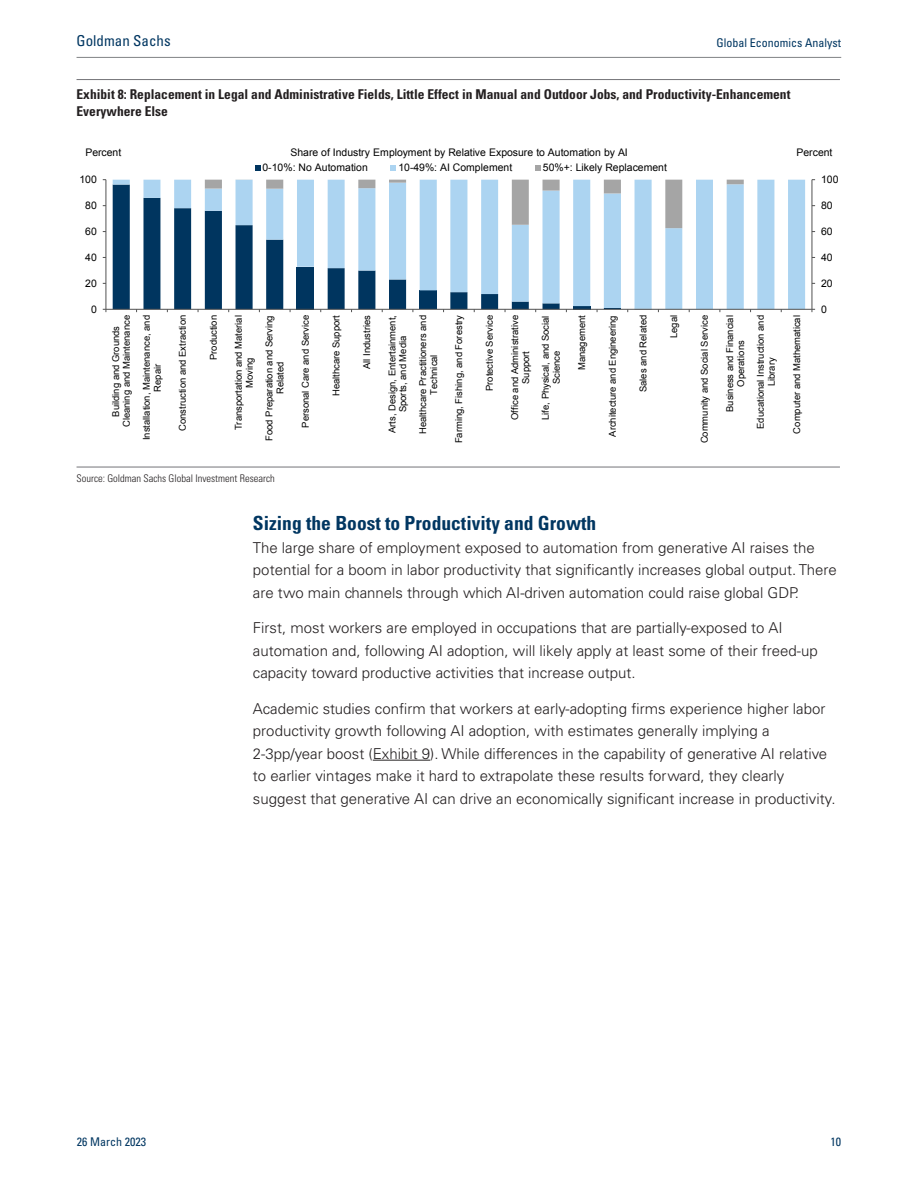
<style>
.page{position:relative;width:918px;height:1188px;background:#fff}
.page>*{position:absolute;margin:0;border:0;box-sizing:border-box;transform-origin:0 0}
.t1{font:700 condensed 19.5px "Univers LT Std";color:#003661}
.t2{font:300 15px/22.5px "Univers LT Std";color:#231f20}
.t3{font:condensed 15px "Univers LT Std";color:#003661}
.t4{font:700 condensed 13.5px/16.5px "Univers LT Std";color:#231f20}
.t5{font:condensed 12px "Univers LT Std";color:#003661}
.t6{font:10.5px "Arial";color:#000}
.t7{font:300 condensed 10.5px "Univers LT Std";color:#231f20}
.t8{font:10.35px "Arial";color:#000}
.t9{font:9.45px/10.8px "Arial";color:#000;text-align:center}
</style>
<div class="page">
<hr style="left:373px;top:760px;width:57px;height:1px;background:#231f20">
<hr style="left:77px;top:79px;width:763px;height:1px;background:#737378">
<svg style="left:113px;top:180px;width:692px;height:129px"></svg>
<svg style="left:205px;top:180px;width:539px;height:48px"></svg>
<hr style="left:812px;top:180px;width:1px;height:129px;background:#525252">
<hr style="left:106px;top:180px;width:1px;height:129px;background:#525252">
<hr style="left:106px;top:309px;width:706px;height:1px;background:#525252">
<svg style="left:255px;top:165px;width:5px;height:5px"></svg>
<svg style="left:391px;top:165px;width:5px;height:5px"></svg>
<svg style="left:535px;top:165px;width:6px;height:5px"></svg>
<hr style="left:77px;top:467px;width:763px;height:1px;background:#737378">
<hr style="left:77px;top:57px;width:764px;height:1px;background:#808285">
<p class="t3" style="left:77px;top:35px;width:96px">Goldman Sachs</p>
<p class="t5" style="left:717px;top:38px;width:126px">Global Economics Analyst</p>
<p class="t4" style="left:77px;top:88px;width:715px">Exhibit 8: Replacement in Legal and Administrative Fields, Little Effect in Manual and Outdoor Jobs, and Productivity-Enhancement<br>Everywhere Else</p>
<p class="t6" style="left:85px;top:146px;width:37px">Percent</p>
<p class="t6" style="left:290px;top:146px;width:339px">Share of Industry Employment by Relative Exposure to Automation by AI</p>
<p class="t6" style="left:797px;top:146px;width:37px">Percent</p>
<p class="t6" style="left:79px;top:173px;width:19px">100</p>
<p class="t6" style="left:85px;top:199px;width:13px">80</p>
<p class="t8" style="left:85px;top:225px;width:13px">60</p>
<p class="t8" style="left:85px;top:251px;width:13px">40</p>
<p class="t8" style="left:85px;top:277px;width:13px">20</p>
<p class="t6" style="left:91px;top:303px;width:7px">0</p>
<p class="t8" style="left:262px;top:162px;width:107px">0-10%: No Automation</p>
<p class="t8" style="left:398px;top:162px;width:115px">10-49%: AI Complement</p>
<p class="t8" style="left:543px;top:162px;width:126px">50%+: Likely Replacement</p>
<p class="t9" style="left:110px;top:427px;width:114px;rotate:-90deg">Building and Grounds<br>Cleaning and Maintenance</p>
<p class="t9" style="left:141px;top:440px;width:127px;rotate:-90deg">Installation, Maintenance, and<br>Repair</p>
<p class="t9" style="left:177px;top:431px;width:117px;rotate:-90deg">Construction and Extraction</p>
<p class="t9" style="left:208px;top:360px;width:47px;rotate:-90deg">Production</p>
<p class="t9" style="left:233px;top:430px;width:117px;rotate:-90deg">Transportation and Material<br>Moving</p>
<p class="t9" style="left:264px;top:441px;width:127px;rotate:-90deg">Food Preparation and Serving<br>Related</p>
<p class="t9" style="left:300px;top:428px;width:114px;rotate:-90deg">Personal Care and Service</p>
<p class="t9" style="left:331px;top:396px;width:83px;rotate:-90deg">Healthcare Support</p>
<p class="t9" style="left:362px;top:369px;width:56px;rotate:-90deg">All Industries</p>
<p class="t9" style="left:387px;top:433px;width:120px;rotate:-90deg">Arts, Design, Entertainment,<br>Sports, and Media</p>
<p class="t9" style="left:417px;top:434px;width:120px;rotate:-90deg">Healthcare Practitioners and<br>Technical</p>
<p class="t9" style="left:454px;top:443px;width:130px;rotate:-90deg">Farming, Fishing, and Forestry</p>
<p class="t9" style="left:484px;top:391px;width:78px;rotate:-90deg">Protective Service</p>
<p class="t9" style="left:510px;top:420px;width:106px;rotate:-90deg">Office and Administrative<br>Support</p>
<p class="t9" style="left:540px;top:420px;width:106px;rotate:-90deg">Life, Physical, and Social<br>Science</p>
<p class="t9" style="left:576px;top:370px;width:57px;rotate:-90deg">Management</p>
<p class="t9" style="left:607px;top:437px;width:123px;rotate:-90deg">Architecture and Engineering</p>
<p class="t9" style="left:638px;top:392px;width:79px;rotate:-90deg">Sales and Related</p>
<p class="t9" style="left:669px;top:338px;width:25px;rotate:-90deg">Legal</p>
<p class="t9" style="left:699px;top:443px;width:130px;rotate:-90deg">Community and Social Service</p>
<p class="t9" style="left:725px;top:412px;width:98px;rotate:-90deg">Business and Financial<br>Operations</p>
<p class="t9" style="left:755px;top:429px;width:115px;rotate:-90deg">Educational Instruction and<br>Library</p>
<p class="t9" style="left:791px;top:434px;width:120px;rotate:-90deg">Computer and Mathematical</p>
<p class="t7" style="left:77px;top:475px;width:200px">Source: Goldman Sachs Global Investment Research</p>
<p class="t6" style="left:821px;top:173px;width:19px">100</p>
<p class="t6" style="left:821px;top:199px;width:13px">80</p>
<p class="t8" style="left:821px;top:225px;width:13px">60</p>
<p class="t8" style="left:821px;top:251px;width:13px">40</p>
<p class="t8" style="left:821px;top:277px;width:13px">20</p>
<p class="t6" style="left:821px;top:303px;width:7px">0</p>
<p class="t1" style="left:253px;top:516px;width:345px">Sizing the Boost to Productivity and Growth</p>
<p class="t2" style="left:253px;top:538px;width:585px">The large share of employment exposed to automation from generative AI raises the potential for a boom in labor productivity that significantly increases global output. There are two main channels through which AI-driven automation could raise global GDP.</p>
<p class="t2" style="left:253px;top:618px;width:566px">First, most workers are employed in occupations that are partially-exposed to AI automation and, following AI adoption, will likely apply at least some of their freed-up capacity toward productive activities that increase output.</p>
<p class="t2" style="left:253px;top:698px;width:584px">Academic studies confirm that workers at early-adopting firms experience higher labor productivity growth following AI adoption, with estimates generally implying a 2-3pp/year boost (Exhibit 9). While differences in the capability of generative AI relative to earlier vintages make it hard to extrapolate these results forward, they clearly suggest that generative AI can drive an economically significant increase in productivity.</p>
<p class="t5" style="left:77px;top:1137px;width:71px">26 March 2023</p>
<p class="t5" style="left:831px;top:1137px;width:12px">10</p>
</div>
